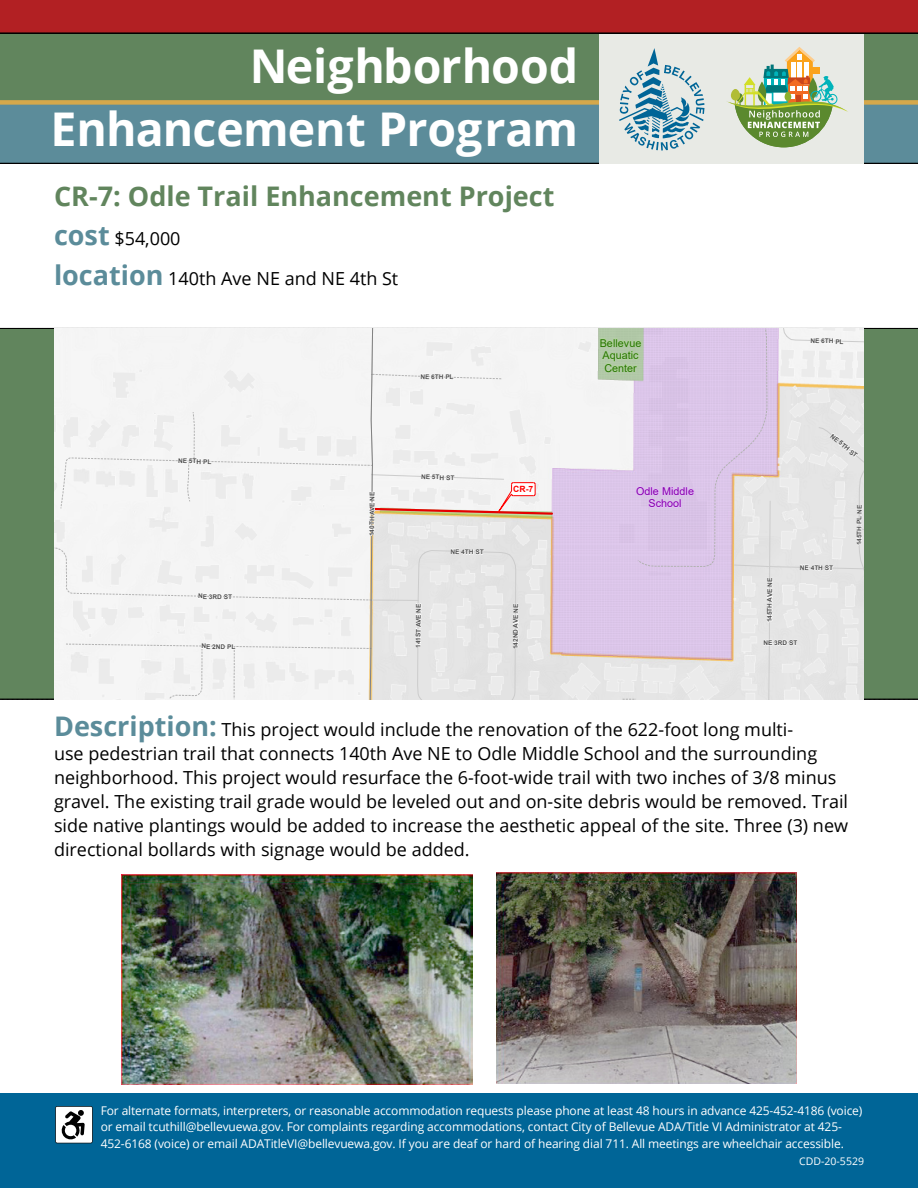
<style>
.page{position:relative;width:918px;height:1188px;background:#fff}
.page>*{position:absolute;margin:0;border:0;box-sizing:border-box;transform-origin:0 0}
.t1{font:700 46.5px/63px "Open Sans";color:#fff;text-align:right}
.Project_name_headlin{font:700 27px "Open Sans";color:#61855d}
.project_text{font:18px/24px "Open Sans";color:#000}
.t2{font:12px/16.5px "Open Sans";letter-spacing:-.01em;color:#fff}
.t3{font:10.8px/12.5px "Arial";color:#267300}
.t4{font:10.8px/12.5px "Arial";color:#8400a8;text-align:center}
.t5{font:10.5px "Open Sans";color:#fff}
.t6{font:700 8.55px "Arial";color:#f00}
.t7{font:700 6.45px "Arial";letter-spacing:-.005em;color:#4e4e4e}
.s1{font-weight:700;font-size:27px;color:#5b8c9a}
</style>
<div class="page">
<div style="left:0;top:1093px;width:918px;height:95px;background:#006597"></div>
<svg style="left:55px;top:1106px;width:38px;height:37px"></svg>
<svg style="left:0;top:0;width:918px;height:164px;background:#888377"></svg>
<img style="left:122px;top:875px;width:351px;height:210px">
<img style="left:497px;top:872px;width:299px;height:212px">
<svg style="left:0;top:328px;width:918px;height:372px"></svg>
<h1 class="t1" style="left:51px;top:34px;width:529px">Neighborhood<br>Enhancement Program</h1>
<p class="Project_name_headlin" style="left:54px;top:177px;width:502px">CR-7: Odle Trail Enhancement Project</p>
<p class="project_text" style="left:54px;top:226px;width:128px"><span class="s1">cost</span> $54,000</p>
<p class="project_text" style="left:54px;top:266px;width:346px"><span class="s1">location</span> 140th Ave NE and NE 4th St</p>
<p class="t7" style="left:178px;top:456px;width:35px;rotate:1deg">NE 5TH PL</p>
<p class="t7" style="left:198px;top:592px;width:36px;rotate:1deg">NE 3RD ST</p>
<p class="t7" style="left:202px;top:642px;width:36px;rotate:1deg">NE 2ND PL</p>
<p class="t7" style="left:367px;top:536px;width:46px;rotate:-89deg">140TH AVE NE</p>
<p class="t7" style="left:421px;top:372px;width:35px;rotate:2deg">NE 6TH PL</p>
<p class="t7" style="left:421px;top:472px;width:35px;rotate:2deg">NE 5TH ST</p>
<p class="t7" style="left:414px;top:648px;width:46px;rotate:-89deg">141ST AVE NE</p>
<p class="t7" style="left:451px;top:547px;width:35px;rotate:2deg">NE 4TH ST</p>
<p class="t6" style="left:513px;top:483px;width:22px">CR-7</p>
<p class="t7" style="left:511px;top:649px;width:47px;rotate:-90deg">142ND AVE NE</p>
<p class="t3" style="left:600px;top:336px;width:43px">Bellevue<br>Aquatic<br>Center</p>
<p class="t4" style="left:636px;top:485px;width:59px">Odle Middle<br>School</p>
<p class="t7" style="left:811px;top:336px;width:35px;rotate:2deg">NE 6TH PL</p>
<p class="t7" style="left:834px;top:431px;width:35px;rotate:40deg">NE 5TH ST</p>
<p class="t7" style="left:765px;top:622px;width:46px;rotate:-90deg">145TH AVE NE</p>
<p class="t7" style="left:800px;top:563px;width:35px;rotate:2deg">NE 4TH ST</p>
<p class="t7" style="left:763px;top:638px;width:36px">NE 3RD ST</p>
<p class="t7" style="left:855px;top:542px;width:38px;rotate:-89deg">45TH PL NE</p>
<p class="project_text" style="left:54px;top:717px;width:796px"><span class="s1">Description:</span> This project would include the renovation of the 622-foot long multi-<br>use pedestrian trail that connects 140th Ave NE to Odle Middle School and the surrounding neighborhood. This project would resurface the 6-foot-wide trail with two inches of 3/8 minus gravel. The existing trail grade would be leveled out and on-site debris would be removed. Trail side native plantings would be added to increase the aesthetic appeal of the site. Three (3) new directional bollards with signage would be added.</p>
<p class="t2" style="left:101px;top:1102px;width:763px">For alternate formats, interpreters, or reasonable accommodation requests please phone at least 48 hours in advance 425-452-4186 (voice) or email tcuthill@bellevuewa.gov. For complaints regarding accommodations, contact City of Bellevue ADA/Title VI Administrator at 425-<br>452-6168 (voice) or email ADATitleVI@bellevuewa.gov. If you are deaf or hard of hearing dial 711. All meetings are wheelchair accessible.</p>
<p class="t5" style="left:799px;top:1154px;width:66px">CDD-20-5529</p>
</div>
